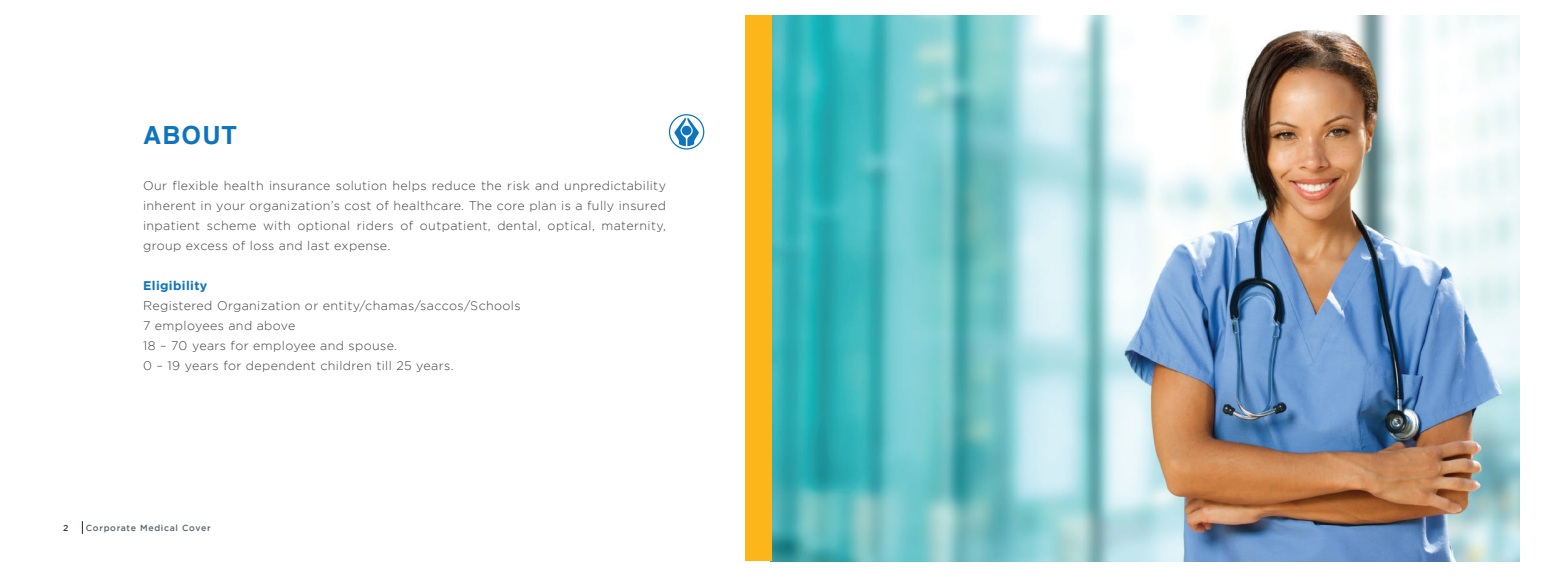
<style>
.page{position:relative;width:1541px;height:577px;background:#fff}
.page>*{position:absolute;margin:0;border:0;box-sizing:border-box;transform-origin:0 0}
.t1{font:700 25px "Helvetica";letter-spacing:.05em;color:#0e75bc}
.t2{font:300 12.5px/20px "Gotham";letter-spacing:.03em;color:#414042;text-align:justify}
.t3{font:700 12.5px "Gotham";letter-spacing:.03em;color:#0e75bc}
.t4{font:500 8.75px "Gotham";letter-spacing:.08em;color:#5c656d}
.t5{font:500 8.75px "Gotham";color:#333e48}
</style>
<div class="page">
<svg style="left:82px;top:521px;width:1px;height:13px"></svg>
<img style="left:772px;top:16px;width:747px;height:545px">
<div style="left:746px;top:16px;width:26px;height:545px;background:#fcb61a"></div>
<svg style="left:674px;top:117px;width:25px;height:29px"></svg>
<div style="left:669px;top:114px;width:35px;height:36px;border:1px solid #0e75bc;border-radius:50%"></div>
<h1 class="t1" style="left:143px;top:115px;width:95px">ABOUT</h1>
<p class="t2" style="left:143px;top:175px;width:524px">Our flexible health insurance solution helps reduce the risk and unpredictability inherent in your organization’s cost of healthcare. The core plan is a fully insured inpatient scheme with optional riders of outpatient, dental, optical, maternity, group excess of loss and last expense.</p>
<p class="t3" style="left:143px;top:278px;width:66px">Eligibility</p>
<p class="t2" style="left:143px;top:295px;width:379px;text-align:left">Registered Organization or entity/chamas/saccos/Schools 7 employees and above<br>18 – 70 years for employee and spouse.<br>0 – 19 years for dependent children till 25 years.</p>
<p class="t5" style="left:63px;top:523px;width:7px">2</p>
<p class="t4" style="left:86px;top:523px;width:126px">Corporate Medical Cover</p>
</div>
